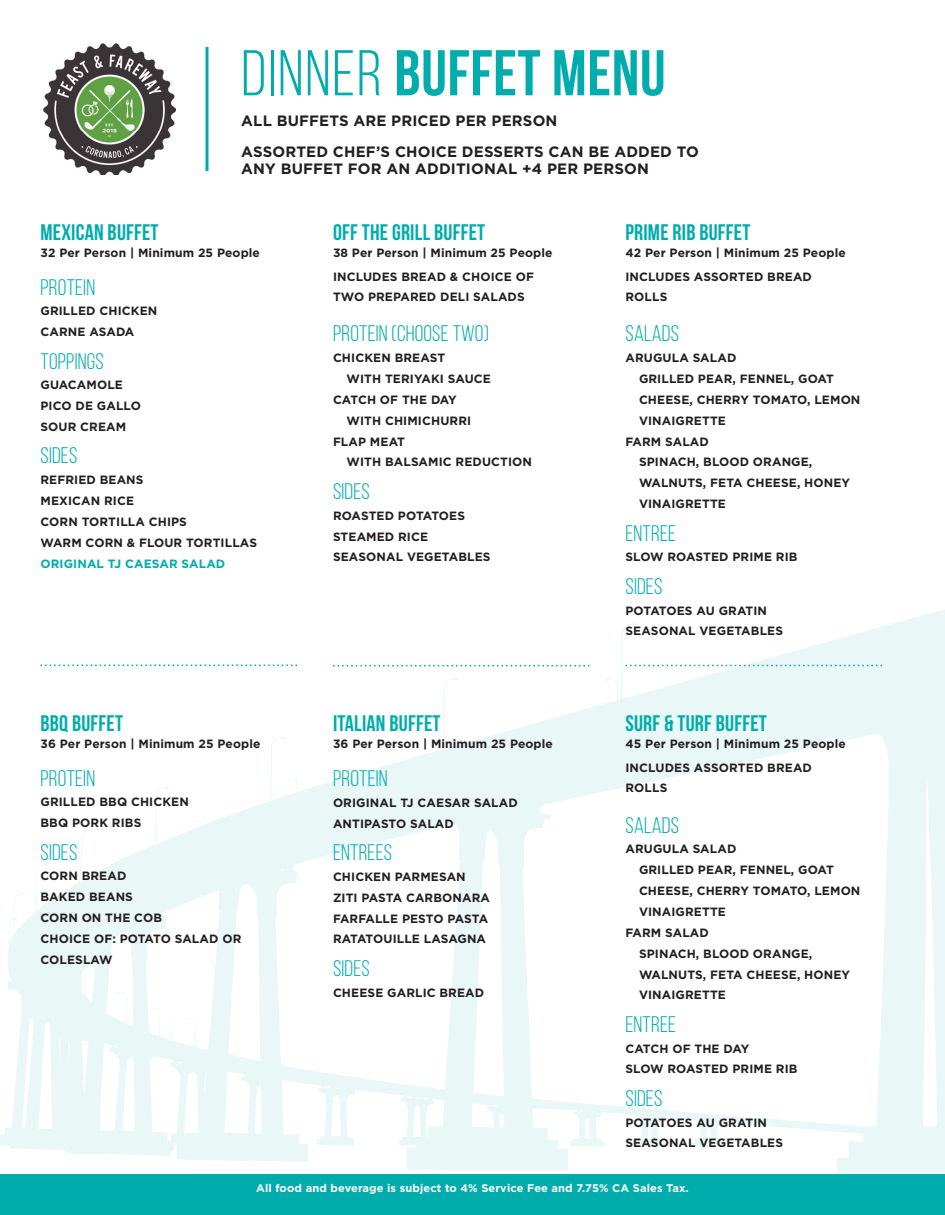
<style>
.page{position:relative;width:945px;height:1215px;background:#fff}
.page>*{position:absolute;margin:0;border:0;box-sizing:border-box;transform-origin:0 0}
.menu_category_-_lunch{font:700 64.5px "Bebas Neue";letter-spacing:.01em;color:#00acac}
.menu_category_-_lunch-2{font:22.5px "Bebas Neue";letter-spacing:.01em;color:#00acac}
.menu_category_-_lunch-3{font:22.5px "Bebas Neue";letter-spacing:.01em;color:#00acac}
.menu_category_-_lunch-4{font:700 15px/17.4px "Gotham";letter-spacing:.01em;color:#231f20}
.menu_category_-_lunch-5{font:700 12px "Gotham";letter-spacing:.01em;color:#231f20}
.menu_category_-_lunch-6{font:700 12px "Gotham";letter-spacing:.01em;color:#00acac}
.menu_category_-_lunch-7{font:700 11.1px "Gotham";letter-spacing:.01em;color:#fff}
.s1{font-weight:400}
</style>
<div class="page">
<svg style="left:0;top:609px;width:945px;height:564px"></svg>
<img style="left:44px;top:44px;width:131px;height:130px">
<hr style="left:206px;top:47px;width:2px;height:124px;background:#00acac">
<svg style="left:40px;top:665px;width:257px;height:1px"></svg>
<svg style="left:333px;top:665px;width:257px;height:1px"></svg>
<svg style="left:626px;top:665px;width:256px;height:1px"></svg>
<div style="left:0;top:1174px;width:945px;height:41px;background:#00acac"></div>
<p class="menu_category_-_lunch" style="left:241px;top:38px;width:426px"><span class="s1">DINNER</span> BUFFET MENU</p>
<p class="menu_category_-_lunch-4" style="left:241px;top:112px;width:318px">ALL BUFFETS ARE PRICED PER PERSON</p>
<p class="menu_category_-_lunch-4" style="left:241px;top:143px;width:459px">ASSORTED CHEF’S CHOICE DESSERTS CAN BE ADDED TO<br>ANY BUFFET FOR AN ADDITIONAL +4 PER PERSON</p>
<p class="menu_category_-_lunch-3" style="left:40px;top:219px;width:120px">MEXICAN BUFFET</p>
<p class="menu_category_-_lunch-5" style="left:40px;top:245px;width:221px">32 Per Person | Minimum 25 People</p>
<p class="menu_category_-_lunch-2" style="left:40px;top:275px;width:56px">PROTEIN</p>
<p class="menu_category_-_lunch-5" style="left:40px;top:303px;width:118px">GRILLED CHICKEN</p>
<p class="menu_category_-_lunch-5" style="left:40px;top:324px;width:95px">CARNE ASADA</p>
<p class="menu_category_-_lunch-2" style="left:40px;top:349px;width:65px">TOPPINGS</p>
<p class="menu_category_-_lunch-5" style="left:40px;top:377px;width:84px">GUACAMOLE</p>
<p class="menu_category_-_lunch-5" style="left:40px;top:398px;width:102px">PICO DE GALLO</p>
<p class="menu_category_-_lunch-5" style="left:40px;top:419px;width:87px">SOUR CREAM</p>
<p class="menu_category_-_lunch-2" style="left:40px;top:444px;width:38px">SIDES</p>
<p class="menu_category_-_lunch-5" style="left:40px;top:472px;width:105px">REFRIED BEANS</p>
<p class="menu_category_-_lunch-5" style="left:40px;top:493px;width:95px">MEXICAN RICE</p>
<p class="menu_category_-_lunch-5" style="left:40px;top:514px;width:148px">CORN TORTILLA CHIPS</p>
<p class="menu_category_-_lunch-5" style="left:40px;top:535px;width:218px">WARM CORN &amp; FLOUR TORTILLAS</p>
<p class="menu_category_-_lunch-6" style="left:40px;top:556px;width:186px">ORIGINAL TJ CAESAR SALAD</p>
<p class="menu_category_-_lunch-3" style="left:333px;top:219px;width:154px">OFF THE GRILL BUFFET</p>
<p class="menu_category_-_lunch-5" style="left:333px;top:245px;width:221px">38 Per Person | Minimum 25 People</p>
<p class="menu_category_-_lunch-5" style="left:333px;top:269px;width:202px">INCLUDES BREAD &amp; CHOICE OF</p>
<p class="menu_category_-_lunch-5" style="left:333px;top:289px;width:193px">TWO PREPARED DELI SALADS</p>
<p class="menu_category_-_lunch-2" style="left:333px;top:322px;width:157px">PROTEIN (CHOOSE TWO)</p>
<p class="menu_category_-_lunch-5" style="left:333px;top:350px;width:114px">CHICKEN BREAST</p>
<p class="menu_category_-_lunch-5" style="left:346px;top:371px;width:146px">WITH TERIYAKI SAUCE</p>
<p class="menu_category_-_lunch-5" style="left:333px;top:392px;width:125px">CATCH OF THE DAY</p>
<p class="menu_category_-_lunch-5" style="left:346px;top:413px;width:126px">WITH CHIMICHURRI</p>
<p class="menu_category_-_lunch-5" style="left:333px;top:433px;width:73px">FLAP MEAT</p>
<p class="menu_category_-_lunch-5" style="left:346px;top:454px;width:187px">WITH BALSAMIC REDUCTION</p>
<p class="menu_category_-_lunch-2" style="left:333px;top:479px;width:38px">SIDES</p>
<p class="menu_category_-_lunch-5" style="left:333px;top:507px;width:134px">ROASTED POTATOES</p>
<p class="menu_category_-_lunch-5" style="left:333px;top:528px;width:97px">STEAMED RICE</p>
<p class="menu_category_-_lunch-5" style="left:333px;top:549px;width:159px">SEASONAL VEGETABLES</p>
<p class="menu_category_-_lunch-3" style="left:626px;top:219px;width:126px">PRIME RIB BUFFET</p>
<p class="menu_category_-_lunch-5" style="left:626px;top:245px;width:222px">42 Per Person | Minimum 25 People</p>
<p class="menu_category_-_lunch-5" style="left:626px;top:269px;width:188px">INCLUDES ASSORTED BREAD</p>
<p class="menu_category_-_lunch-5" style="left:626px;top:289px;width:43px">ROLLS</p>
<p class="menu_category_-_lunch-2" style="left:626px;top:322px;width:55px">SALADS</p>
<p class="menu_category_-_lunch-5" style="left:626px;top:350px;width:112px">ARUGULA SALAD</p>
<p class="menu_category_-_lunch-5" style="left:639px;top:371px;width:196px">GRILLED PEAR, FENNEL, GOAT</p>
<p class="menu_category_-_lunch-5" style="left:639px;top:392px;width:223px">CHEESE, CHERRY TOMATO, LEMON</p>
<p class="menu_category_-_lunch-5" style="left:639px;top:413px;width:88px">VINAIGRETTE</p>
<p class="menu_category_-_lunch-5" style="left:626px;top:433px;width:85px">FARM SALAD</p>
<p class="menu_category_-_lunch-5" style="left:639px;top:454px;width:175px">SPINACH, BLOOD ORANGE,</p>
<p class="menu_category_-_lunch-5" style="left:639px;top:475px;width:213px">WALNUTS, FETA CHEESE, HONEY</p>
<p class="menu_category_-_lunch-5" style="left:639px;top:496px;width:88px">VINAIGRETTE</p>
<p class="menu_category_-_lunch-2" style="left:626px;top:521px;width:52px">ENTREE</p>
<p class="menu_category_-_lunch-5" style="left:626px;top:549px;width:174px">SLOW ROASTED PRIME RIB</p>
<p class="menu_category_-_lunch-2" style="left:626px;top:574px;width:38px">SIDES</p>
<p class="menu_category_-_lunch-5" style="left:626px;top:602px;width:143px">POTATOES AU GRATIN</p>
<p class="menu_category_-_lunch-5" style="left:626px;top:623px;width:159px">SEASONAL VEGETABLES</p>
<p class="menu_category_-_lunch-3" style="left:40px;top:711px;width:84px">BBQ BUFFET</p>
<p class="menu_category_-_lunch-5" style="left:40px;top:736px;width:221px">36 Per Person | Minimum 25 People</p>
<p class="menu_category_-_lunch-2" style="left:40px;top:766px;width:56px">PROTEIN</p>
<p class="menu_category_-_lunch-5" style="left:40px;top:794px;width:150px">GRILLED BBQ CHICKEN</p>
<p class="menu_category_-_lunch-5" style="left:40px;top:815px;width:102px">BBQ PORK RIBS</p>
<p class="menu_category_-_lunch-2" style="left:40px;top:840px;width:38px">SIDES</p>
<p class="menu_category_-_lunch-5" style="left:40px;top:868px;width:87px">CORN BREAD</p>
<p class="menu_category_-_lunch-5" style="left:40px;top:889px;width:94px">BAKED BEANS</p>
<p class="menu_category_-_lunch-5" style="left:40px;top:910px;width:123px">CORN ON THE COB</p>
<p class="menu_category_-_lunch-5" style="left:40px;top:931px;width:202px">CHOICE OF: POTATO SALAD OR</p>
<p class="menu_category_-_lunch-5" style="left:40px;top:952px;width:74px">COLESLAW</p>
<p class="menu_category_-_lunch-3" style="left:626px;top:711px;width:143px">SURF &amp; TURF BUFFET</p>
<p class="menu_category_-_lunch-5" style="left:626px;top:736px;width:222px">45 Per Person | Minimum 25 People</p>
<p class="menu_category_-_lunch-5" style="left:626px;top:760px;width:188px">INCLUDES ASSORTED BREAD</p>
<p class="menu_category_-_lunch-5" style="left:626px;top:780px;width:43px">ROLLS</p>
<p class="menu_category_-_lunch-2" style="left:626px;top:813px;width:55px">SALADS</p>
<p class="menu_category_-_lunch-5" style="left:626px;top:841px;width:112px">ARUGULA SALAD</p>
<p class="menu_category_-_lunch-5" style="left:639px;top:862px;width:196px">GRILLED PEAR, FENNEL, GOAT</p>
<p class="menu_category_-_lunch-5" style="left:639px;top:883px;width:223px">CHEESE, CHERRY TOMATO, LEMON</p>
<p class="menu_category_-_lunch-5" style="left:639px;top:904px;width:88px">VINAIGRETTE</p>
<p class="menu_category_-_lunch-5" style="left:626px;top:925px;width:85px">FARM SALAD</p>
<p class="menu_category_-_lunch-5" style="left:639px;top:946px;width:175px">SPINACH, BLOOD ORANGE,</p>
<p class="menu_category_-_lunch-5" style="left:639px;top:966px;width:213px">WALNUTS, FETA CHEESE, HONEY</p>
<p class="menu_category_-_lunch-5" style="left:639px;top:987px;width:88px">VINAIGRETTE</p>
<p class="menu_category_-_lunch-2" style="left:626px;top:1012px;width:52px">ENTREE</p>
<p class="menu_category_-_lunch-5" style="left:626px;top:1040px;width:125px">CATCH OF THE DAY</p>
<p class="menu_category_-_lunch-5" style="left:626px;top:1061px;width:174px">SLOW ROASTED PRIME RIB</p>
<p class="menu_category_-_lunch-2" style="left:626px;top:1086px;width:38px">SIDES</p>
<p class="menu_category_-_lunch-5" style="left:626px;top:1114px;width:143px">POTATOES AU GRATIN</p>
<p class="menu_category_-_lunch-5" style="left:626px;top:1135px;width:159px">SEASONAL VEGETABLES</p>
<p class="menu_category_-_lunch-7" style="left:256px;top:1181px;width:434px">All food and beverage is subject to 4% Service Fee and 7.75% CA Sales Tax.</p>
<p class="menu_category_-_lunch-3" style="left:333px;top:711px;width:109px">ITALIAN BUFFET</p>
<p class="menu_category_-_lunch-5" style="left:333px;top:736px;width:221px">36 Per Person | Minimum 25 People</p>
<p class="menu_category_-_lunch-2" style="left:333px;top:766px;width:56px">PROTEIN</p>
<p class="menu_category_-_lunch-5" style="left:333px;top:795px;width:186px">ORIGINAL TJ CAESAR SALAD</p>
<p class="menu_category_-_lunch-5" style="left:333px;top:815px;width:122px">ANTIPASTO SALAD</p>
<p class="menu_category_-_lunch-2" style="left:333px;top:840px;width:61px">ENTREES</p>
<p class="menu_category_-_lunch-5" style="left:333px;top:869px;width:134px">CHICKEN PARMESAN</p>
<p class="menu_category_-_lunch-5" style="left:333px;top:890px;width:159px">ZITI PASTA CARBONARA</p>
<p class="menu_category_-_lunch-5" style="left:333px;top:910px;width:157px">FARFALLE PESTO PASTA</p>
<p class="menu_category_-_lunch-5" style="left:333px;top:931px;width:155px">RATATOUILLE LASAGNA</p>
<p class="menu_category_-_lunch-2" style="left:333px;top:956px;width:38px">SIDES</p>
<p class="menu_category_-_lunch-5" style="left:333px;top:984px;width:153px">CHEESE GARLIC BREAD</p>
</div>
